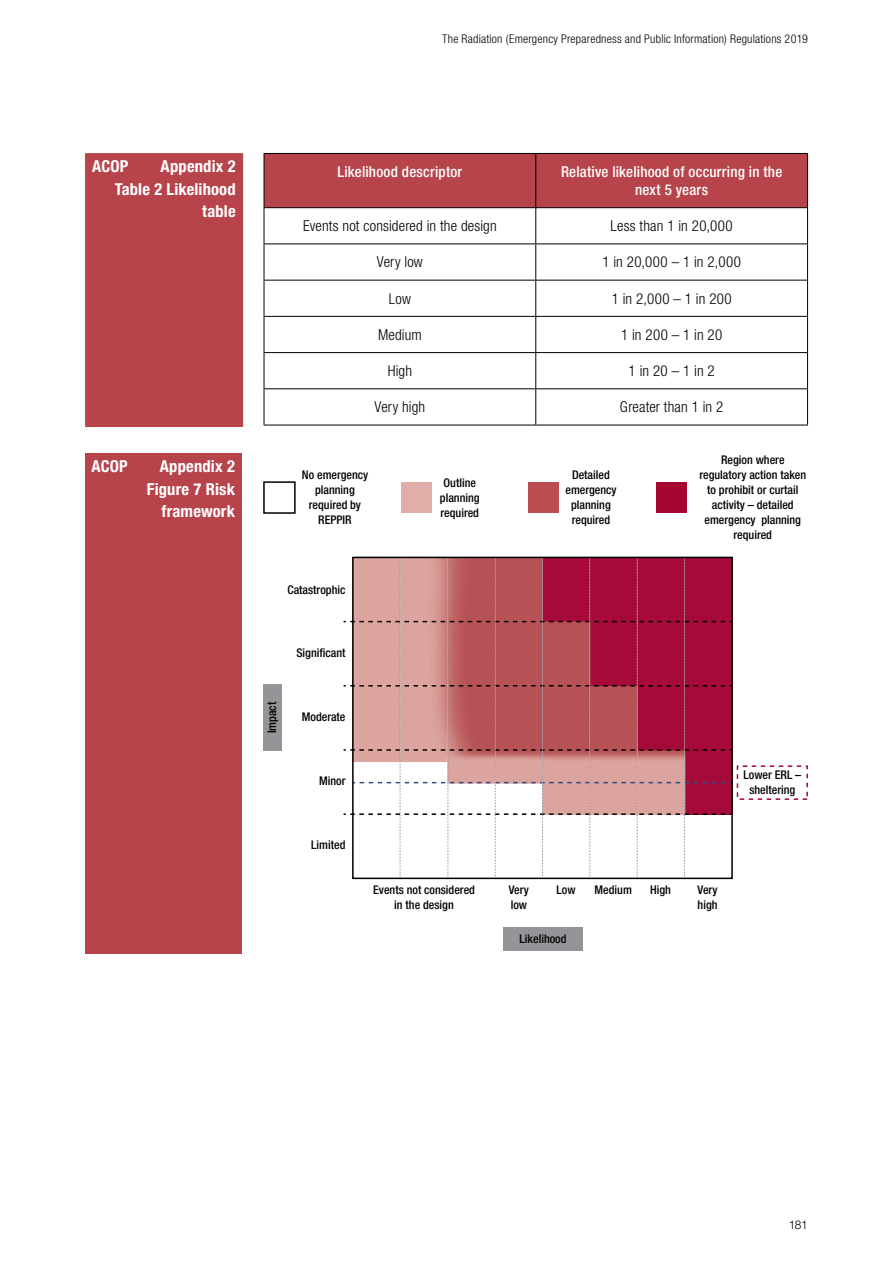
<style>
.page{position:relative;width:893px;height:1263px;background:#fff}
.page>*{position:absolute;margin:0;border:0;box-sizing:border-box;transform-origin:0 0}
.Guidance_head{font:700 condensed 16.5px/22.5px "Helvetica Neue LT Std";letter-spacing:.01em;color:#fff;text-align:right}
.t1{font:300 condensed 15px "Helvetica Neue LT Std";letter-spacing:.01em;color:#000}
.t2{font:500 condensed 15px/18px "Helvetica Neue LT Std";letter-spacing:.015em;color:#fff;text-align:center}
.t3{font:300 condensed 15px "Helvetica Neue LT Std";letter-spacing:.03em;color:#000}
.t4{font:500 condensed 12px/15px "Helvetica Neue LT Std";color:#000;text-align:center}
.t5{font:300 condensed 12px "Helvetica Neue LT Std";letter-spacing:.02em;color:#000}
.t6{font:300 12px "Helvetica Neue LT Std";color:#000}
</style>
<div class="page">
<div style="left:86px;top:154px;width:156px;height:272px;background:#b7434b"></div>
<hr style="left:85px;top:153px;width:158px;height:2px;background:#b7434b">
<hr style="left:85px;top:155px;width:2px;height:270px;background:#b7434b">
<hr style="left:242px;top:155px;width:1px;height:270px;background:#b7434b">
<hr style="left:85px;top:425px;width:158px;height:2px;background:#b7434b">
<div style="left:85px;top:454px;width:157px;height:500px;background:#b7434b"></div>
<div style="left:503px;top:927px;width:80px;height:24px;background:#939598"></div>
<div style="left:263px;top:481px;width:33px;height:33px;border:2px solid #000"></div>
<div style="left:401px;top:482px;width:31px;height:31px;background:#e1ada8"></div>
<div style="left:528px;top:482px;width:31px;height:31px;background:#bb4e53"></div>
<div style="left:656px;top:482px;width:31px;height:31px;background:#a70532"></div>
<div style="left:263px;top:684px;width:19px;height:67px;background:#939598"></div>
<svg style="left:344px;top:560px;width:386px;height:316px"></svg>
<div style="left:352px;top:557px;width:381px;height:322px;border:2px solid #000"></div>
<div style="left:265px;top:154px;width:542px;height:53px;background:#b7434b"></div>
<hr style="left:264px;top:153px;width:272px;height:1px;background:#000">
<hr style="left:264px;top:154px;width:1px;height:53px;background:#000">
<hr style="left:536px;top:153px;width:272px;height:1px;background:#000">
<hr style="left:535px;top:154px;width:1px;height:53px;background:#000">
<hr style="left:807px;top:154px;width:1px;height:53px;background:#000">
<hr style="left:264px;top:207px;width:272px;height:1px;background:#000">
<hr style="left:264px;top:208px;width:1px;height:36px;background:#000">
<hr style="left:536px;top:207px;width:272px;height:1px;background:#000">
<hr style="left:535px;top:208px;width:1px;height:36px;background:#000">
<hr style="left:807px;top:208px;width:1px;height:36px;background:#000">
<hr style="left:264px;top:244px;width:272px;height:1px;background:#000">
<hr style="left:264px;top:244px;width:1px;height:36px;background:#000">
<hr style="left:536px;top:244px;width:272px;height:1px;background:#000">
<hr style="left:535px;top:244px;width:1px;height:36px;background:#000">
<hr style="left:807px;top:244px;width:1px;height:36px;background:#000">
<hr style="left:264px;top:280px;width:272px;height:1px;background:#000">
<hr style="left:264px;top:280px;width:1px;height:36px;background:#000">
<hr style="left:536px;top:280px;width:272px;height:1px;background:#000">
<hr style="left:535px;top:280px;width:1px;height:36px;background:#000">
<hr style="left:807px;top:280px;width:1px;height:36px;background:#000">
<hr style="left:264px;top:316px;width:272px;height:1px;background:#000">
<hr style="left:264px;top:317px;width:1px;height:35px;background:#000">
<hr style="left:536px;top:316px;width:272px;height:1px;background:#000">
<hr style="left:535px;top:317px;width:1px;height:35px;background:#000">
<hr style="left:807px;top:317px;width:1px;height:35px;background:#000">
<hr style="left:264px;top:352px;width:272px;height:1px;background:#000">
<hr style="left:264px;top:353px;width:1px;height:35px;background:#000">
<hr style="left:536px;top:352px;width:272px;height:1px;background:#000">
<hr style="left:535px;top:353px;width:1px;height:35px;background:#000">
<hr style="left:807px;top:353px;width:1px;height:35px;background:#000">
<hr style="left:264px;top:388px;width:272px;height:1px;background:#000">
<hr style="left:264px;top:389px;width:1px;height:36px;background:#000">
<hr style="left:536px;top:388px;width:272px;height:1px;background:#000">
<hr style="left:535px;top:389px;width:1px;height:36px;background:#000">
<hr style="left:807px;top:389px;width:1px;height:36px;background:#000">
<hr style="left:264px;top:425px;width:272px;height:1px;background:#000">
<hr style="left:536px;top:425px;width:272px;height:1px;background:#000">
<p class="t5" style="left:442px;top:31px;width:367px">The Radiation (Emergency Preparedness and Public Information) Regulations 2019</p>
<p class="Guidance_head" style="left:92px;top:155px;width:38px">ACOP</p>
<p class="Guidance_head" style="left:115px;top:155px;width:122px">Appendix 2<br>Table 2 Likelihood table</p>
<p class="Guidance_head" style="left:91px;top:455px;width:38px">ACOP</p>
<p class="Guidance_head" style="left:147px;top:455px;width:89px">Appendix 2<br>Figure 7 Risk framework</p>
<p class="t2" style="left:337px;top:162px;width:126px">Likelihood descriptor</p>
<p class="t2" style="left:561px;top:162px;width:223px">Relative likelihood of occurring in the next 5 years</p>
<p class="t1" style="left:303px;top:217px;width:195px">Events not considered in the design</p>
<p class="t1" style="left:611px;top:217px;width:124px">Less than 1 in 20,000</p>
<p class="t1" style="left:377px;top:253px;width:47px">Very low</p>
<p class="t3" style="left:602px;top:253px;width:140px">1 in 20,000 – 1 in 2,000</p>
<p class="t1" style="left:389px;top:290px;width:24px">Low</p>
<p class="t1" style="left:612px;top:290px;width:122px">1 in 2,000 – 1 in 200</p>
<p class="t1" style="left:378px;top:326px;width:45px">Medium</p>
<p class="t1" style="left:621px;top:326px;width:103px">1 in 200 – 1 in 20</p>
<p class="t1" style="left:388px;top:362px;width:26px">High</p>
<p class="t1" style="left:629px;top:362px;width:88px">1 in 20 – 1 in 2</p>
<p class="t1" style="left:375px;top:398px;width:52px">Very high</p>
<p class="t1" style="left:620px;top:398px;width:105px">Greater than 1 in 2</p>
<p class="t4" style="left:302px;top:467px;width:68px">No emergency planning required by<br>REPPIR</p>
<p class="t4" style="left:565px;top:467px;width:53px">Detailed emergency planning required</p>
<p class="t4" style="left:440px;top:475px;width:41px">Outline planning required</p>
<p class="t4" style="left:287px;top:582px;width:59px">Catastrophic</p>
<p class="t4" style="left:699px;top:452px;width:108px">Region where regulatory action taken to prohibit or curtail activity – detailed emergency planning required</p>
<p class="t4" style="left:264px;top:733px;width:33px;rotate:-90deg">Impact</p>
<p class="t4" style="left:296px;top:645px;width:51px">Significant</p>
<p class="t4" style="left:302px;top:709px;width:45px">Moderate</p>
<p class="t4" style="left:319px;top:773px;width:28px">Minor</p>
<p class="t4" style="left:311px;top:837px;width:36px">Limited</p>
<p class="t4" style="left:743px;top:767px;width:59px">Lower ERL – sheltering</p>
<p class="t4" style="left:373px;top:882px;width:103px">Events not considered in the design</p>
<p class="t4" style="left:509px;top:882px;width:22px;text-align:left">Very low</p>
<p class="t4" style="left:557px;top:882px;width:21px">Low</p>
<p class="t4" style="left:595px;top:882px;width:39px">Medium</p>
<p class="t4" style="left:650px;top:882px;width:22px">High</p>
<p class="t4" style="left:697px;top:882px;width:22px;text-align:left">Very high</p>
<p class="t4" style="left:520px;top:931px;width:49px">Likelihood</p>
<p class="t6" style="left:789px;top:1217px;width:21px">181</p>
</div>
